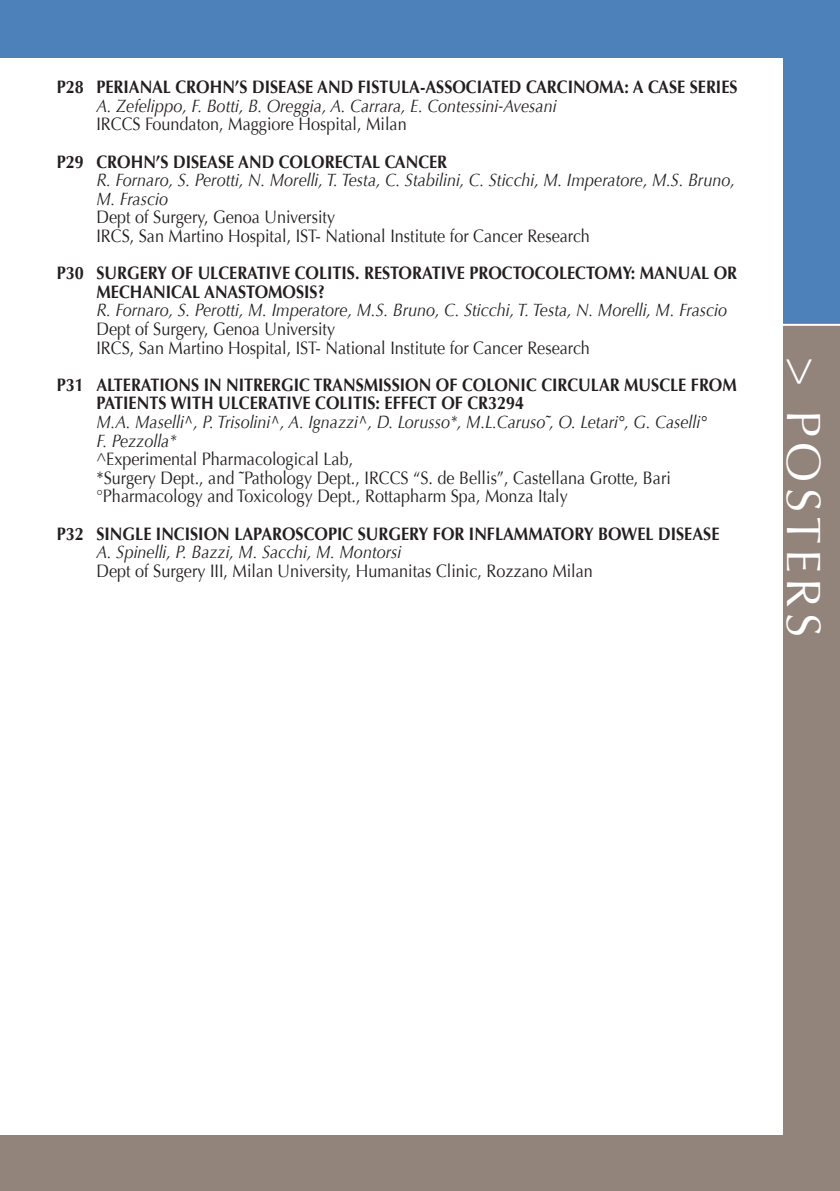
<style>
.page{position:relative;width:840px;height:1191px;background:#fff}
.page>*{position:absolute;margin:0;border:0;box-sizing:border-box;transform-origin:0 0}
.t1{font:48px "Optima";letter-spacing:.11em;color:#fff}
.t2{font:18px/18.6px "Optima";color:#231f20;scale:.9 1}
.t3{font:700 18px/18.6px "Optima";color:#231f20;scale:.9 1}
.t4{font:italic 18px/18.6px "Optima";color:#231f20;scale:.9 1}
</style>
<div class="page">
<div style="left:0;top:324px;width:839px;height:867px;background:#92837b"></div>
<div style="left:0;top:0;width:839px;height:324px;background:#4c81b9"></div>
<hr style="left:0;top:324px;width:839px;height:2px;background:#fff">
<div style="left:0;top:58px;width:781px;height:1076px;background:#fff"></div>
<p class="t3" style="left:57px;top:78px;width:757px">P28 PERIANAL CROHN’S DISEASE AND FISTULA-ASSOCIATED CARCINOMA: A CASE SERIES</p>
<p class="t4" style="left:96px;top:96px;width:512px">A. Zefelippo, F. Botti, B. Oreggia, A. Carrara, E. Contessini-Avesani</p>
<p class="t2" style="left:96px;top:115px;width:346px">IRCCS Foundaton, Maggiore Hospital, Milan</p>
<p class="t3" style="left:57px;top:152px;width:435px">P29 CROHN’S DISEASE AND COLORECTAL CANCER</p>
<p class="t4" style="left:96px;top:171px;width:710px">R. Fornaro, S. Perotti, N. Morelli, T. Testa, C. Stabilini, C. Sticchi, M. Imperatore, M.S. Bruno,<br>M. Frascio</p>
<p class="t2" style="left:96px;top:208px;width:549px">Dept of Surgery, Genoa University<br>IRCS, San Martino Hospital, IST- National Institute for Cancer Research</p>
<p class="t3" style="left:96px;top:264px;width:713px;text-indent:-40px">P30 SURGERY OF ULCERATIVE COLITIS. RESTORATIVE PROCTOCOLECTOMY: MANUAL OR<br>MECHANICAL ANASTOMOSIS?</p>
<p class="t4" style="left:96px;top:301px;width:702px">R. Fornaro, S. Perotti, M. Imperatore, M.S. Bruno, C. Sticchi, T. Testa, N. Morelli, M. Frascio</p>
<p class="t2" style="left:96px;top:320px;width:549px">Dept of Surgery, Genoa University<br>IRCS, San Martino Hospital, IST- National Institute for Cancer Research</p>
<p class="t3" style="left:96px;top:376px;width:712px;text-indent:-40px">P31 ALTERATIONS IN NITRERGIC TRANSMISSION OF COLONIC CIRCULAR MUSCLE FROM<br>PATIENTS WITH ULCERATIVE COLITIS: EFFECT OF CR3294</p>
<p class="t4" style="left:96px;top:413px;width:679px">M.A. Maselli^, P. Trisolini^, A. Ignazzi^, D. Lorusso*, M.L.Caruso˜, O. Letari°, G. Caselli°<br>F. Pezzolla*</p>
<p class="t2" style="left:96px;top:450px;width:639px">^Experimental Pharmacological Lab,<br>*Surgery Dept., and ˜Pathology Dept., IRCCS “S. de Bellis”, Castellana Grotte, Bari °Pharmacology and Toxicology Dept., Rottapharm Spa, Monza Italy</p>
<p class="t3" style="left:57px;top:524px;width:737px">P32 SINGLE INCISION LAPAROSCOPIC SURGERY FOR INFLAMMATORY BOWEL DISEASE</p>
<p class="t4" style="left:96px;top:543px;width:340px">A. Spinelli, P. Bazzi, M. Sacchi, M. Montorsi</p>
<p class="t2" style="left:96px;top:562px;width:553px">Dept of Surgery III, Milan University, Humanitas Clinic, Rozzano Milan</p>
<h1 class="t1" style="left:831px;top:357px;width:281px;rotate:90deg">&gt; POSTERS</h1>
</div>
